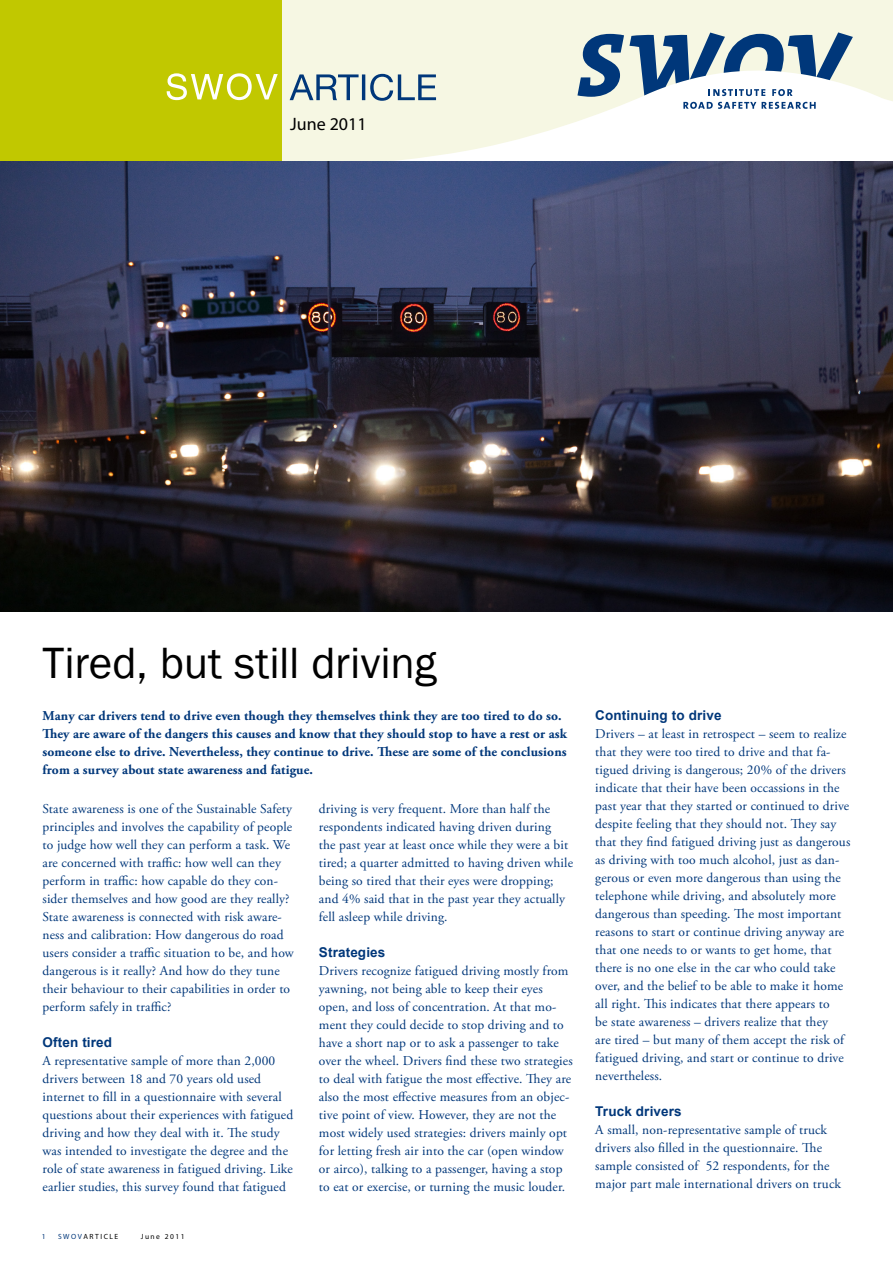
<style>
.page{position:relative;width:893px;height:1263px;background:#fff}
.page>*{position:absolute;margin:0;border:0;box-sizing:border-box;transform-origin:0 0}
.t1{font:45px "Franklin Gothic";letter-spacing:-.005em;color:#000}
.t2{font:18px "Myriad Pro";color:#000}
.t3{font:13.5px/18px "Adobe Garamond Pro";letter-spacing:.01em;color:#00377a}
.t4{font:700 13.5px/18px "Adobe Garamond Pro";letter-spacing:.01em;color:#00377a}
.t5{font:700 13.5px "Arial";letter-spacing:.01em;color:#00377a}
.t6{font:7.5px "Myriad Pro";letter-spacing:.2em;color:#000}
.t7{font:7.5px "Myriad Pro";color:#00377a}
.s1{color:#00377a}
</style>
<div class="page">
<svg style="left:282px;top:0;width:611px;height:161px;fill:#f6f7e3"></svg>
<svg style="left:577px;top:32px;width:276px;height:77px"></svg>
<div style="left:0;top:0;width:282px;height:161px;background:#c1c800"></div>
<svg style="left:167px;top:73px;width:111px;height:27px"></svg>
<svg style="left:290px;top:74px;width:146px;height:27px;background:#abbcc3"></svg>
<img style="left:0;top:161px;width:893px;height:450px">
<h2 class="t2" style="left:290px;top:112px;width:78px">June 2011</h2>
<h1 class="t1" style="left:43px;top:635px;width:395px">Tired, but still driving</h1>
<p class="t4" style="left:43px;top:707px;width:526px">Many car drivers tend to drive even though they themselves think they are too tired to do so.<br>They are aware of the dangers this causes and know that they should stop to have a rest or ask someone else to drive. Nevertheless, they continue to drive. These are some of the conclusions from a survey about state awareness and fatigue.</p>
<p class="t3" style="left:43px;top:800px;width:253px">State awareness is one of the Sustainable Safety principles and involves the capability of people to judge how well they can perform a task. We are concerned with traffic: how well can they perform in traffic: how capable do they con&shy;sider themselves and how good are they really?<br>State awareness is connected with risk aware&shy;ness and calibration: How dangerous do road users consider a traffic situation to be, and how dangerous is it really? And how do they tune their behaviour to their capabilities in order to perform safely in traffic?</p>
<p class="t5" style="left:43px;top:1033px;width:71px">Often tired</p>
<p class="t3" style="left:43px;top:1052px;width:252px">A representative sample of more than 2,000 drivers between 18 and 70 years old used internet to fill in a questionnaire with several questions about their experiences with fatigued driving and how they deal with it. The study was intended to investigate the degree and the role of state awareness in fatigued driving. Like earlier studies, this survey found that fatigued</p>
<p class="t7" style="left:42px;top:1232px;width:5px">1</p>
<p class="t6" style="left:58px;top:1232px;width:62px"><span class="s1">SWOV</span>ARTICLE</p>
<p class="t6" style="left:141px;top:1231px;width:45px">June 2011</p>
<p class="t3" style="left:319px;top:800px;width:256px">driving is very frequent. More than half the respondents indicated having driven during<br>the past year at least once while they were a bit tired; a quarter admitted to having driven while being so tired that their eyes were dropping; and 4% said that in the past year they actually fell asleep while driving.</p>
<p class="t5" style="left:319px;top:943px;width:68px">Strategies</p>
<p class="t3" style="left:319px;top:962px;width:255px">Drivers recognize fatigued driving mostly from yawning, not being able to keep their eyes open, and loss of concentration. At that mo&shy;ment they could decide to stop driving and to have a short nap or to ask a passenger to take over the wheel. Drivers find these two strategies to deal with fatigue the most effective. They are also the most effective measures from an objec&shy;tive point of view. However, they are not the most widely used strategies: drivers mainly opt for letting fresh air into the car (open window or airco), talking to a passenger, having a stop to eat or exercise, or turning the music louder.</p>
<p class="t5" style="left:595px;top:706px;width:128px">Continuing to drive</p>
<p class="t3" style="left:595px;top:725px;width:257px">Drivers – at least in retrospect – seem to realize that they were too tired to drive and that fa&shy;tigued driving is dangerous; 20% of the drivers indicate that their have been occassions in the past year that they started or continued to drive despite feeling that they should not. They say that they find fatigued driving just as dangerous as driving with too much alcohol, just as dan&shy;gerous or even more dangerous than using the telephone while driving, and absolutely more dangerous than speeding. The most important reasons to start or continue driving anyway are that one needs to or wants to get home, that there is no one else in the car who could take over, and the belief to be able to make it home all right. This indicates that there appears to<br>be state awareness – drivers realize that they<br>are tired – but many of them accept the risk of fatigued driving, and start or continue to drive nevertheless.</p>
<p class="t5" style="left:595px;top:1102px;width:88px">Truck drivers</p>
<p class="t3" style="left:595px;top:1121px;width:247px">A small, non-representative sample of truck drivers also filled in the questionnaire. The sample consisted of 52 respondents, for the major part male international drivers on truck</p>
</div>
